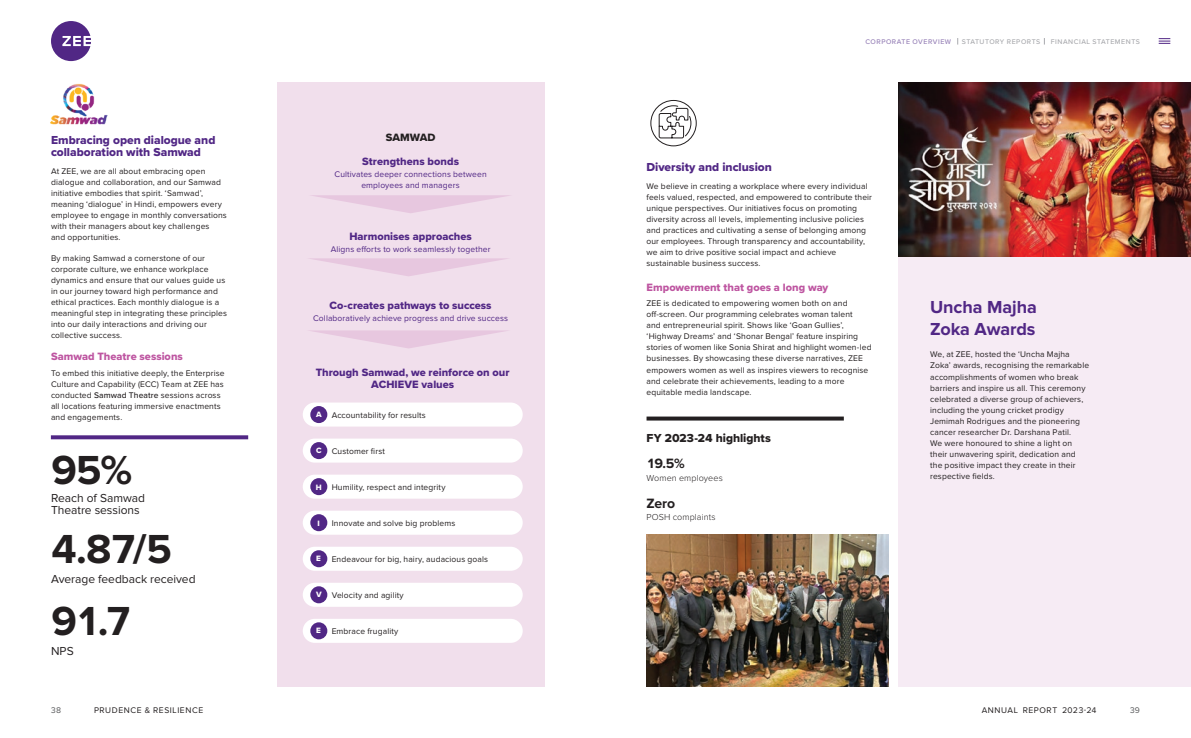
<style>
.page{position:relative;width:1191px;height:738px;background:#fff}
.page>*{position:absolute;margin:0;border:0;box-sizing:border-box;transform-origin:0 0}
.Call_Out_01_BIG{font:700 42px "Proxima Nova";color:#231f20}
.Paragraph_Style_1{font:700 18px/21.6px "Proxima Nova";letter-spacing:-.005em;color:#512785}
.Call_Out_4{font:700 14px "Proxima Nova";letter-spacing:-.01em;color:#231f20}
.Body_Head_01{font:12px/12px "Proxima Nova Extrabld";color:#512785}
.Body_Copy{font:12px/12px "Proxima Nova";color:#231f20}
.Body_Head_01-2{font:12px "Proxima Nova Extrabld";letter-spacing:-.005em;color:#231f20}
.Body_Head_02{font:11px/12px "Proxima Nova Extrabld";color:#512785;text-align:center}
.Body_Head_02-2{font:11px "Proxima Nova Extrabld";color:#be55a1}
.Body_Head_02-3{font:11px "Proxima Nova Extrabld";letter-spacing:.005em;color:#231f20}
.Call_Out_Copy{font:300 9px "Proxima Nova";letter-spacing:.01em;color:#231f20}
.Body_Copy-2{font:8.5px/11px "Proxima Nova";letter-spacing:.015em;color:#231f20}
.Body_Copy-3{font:8.5px/11px "Proxima Nova";letter-spacing:.015em;color:#512785;text-align:center}
.Body_Copy-4{font:8.5px "Proxima Nova";letter-spacing:.07em;color:#231f20}
.t1{font:8.5px "Proxima Nova";color:#57585a}
.Body_Head_01-3{font:8px "Proxima Nova Extrabld";color:#fff}
.t2{font:500 7px "Proxima Nova";letter-spacing:.075em;color:#a8a9ad}
.t3{font:500 7px "Proxima Nova";letter-spacing:.075em;color:#957fb6}
.s1{font-weight:500}
</style>
<div class="page">
<div style="left:277px;top:82px;width:267px;height:604px;background:#f1dfec"></div>
<svg style="left:646px;top:416px;width:198px;height:4px"></svg>
<svg style="left:51px;top:435px;width:197px;height:4px"></svg>
<div style="left:898px;top:256px;width:293px;height:430px;background:#f6ebf4"></div>
<img style="left:898px;top:82px;width:293px;height:174px">
<div style="left:303px;top:402px;width:220px;height:24px;background:#fff;border-radius:12px"></div>
<div style="left:310px;top:405px;width:17px;height:18px;background:#512785;border-radius:50%"></div>
<div style="left:303px;top:438px;width:220px;height:24px;background:#fff;border-radius:12px"></div>
<div style="left:310px;top:441px;width:17px;height:18px;background:#512785;border-radius:50%"></div>
<div style="left:303px;top:474px;width:220px;height:24px;background:#fff;border-radius:12px"></div>
<div style="left:310px;top:477px;width:17px;height:18px;background:#512785;border-radius:50%"></div>
<div style="left:303px;top:510px;width:220px;height:24px;background:#fff;border-radius:12px"></div>
<div style="left:310px;top:513px;width:17px;height:18px;background:#512785;border-radius:50%"></div>
<div style="left:303px;top:546px;width:220px;height:24px;background:#fff;border-radius:12px"></div>
<div style="left:310px;top:549px;width:17px;height:18px;background:#512785;border-radius:50%"></div>
<div style="left:303px;top:582px;width:220px;height:24px;background:#fff;border-radius:12px"></div>
<div style="left:310px;top:585px;width:17px;height:18px;background:#512785;border-radius:50%"></div>
<div style="left:303px;top:618px;width:220px;height:24px;background:#fff;border-radius:12px"></div>
<div style="left:310px;top:621px;width:17px;height:18px;background:#512785;border-radius:50%"></div>
<svg style="left:311px;top:195px;width:199px;height:18px"></svg>
<svg style="left:309px;top:258px;width:199px;height:18px"></svg>
<svg style="left:309px;top:330px;width:199px;height:18px"></svg>
<svg style="left:650px;top:100px;width:47px;height:46px"></svg>
<img style="left:646px;top:534px;width:242px;height:152px">
<img style="left:50px;top:83px;width:58px;height:42px">
<svg style="left:51px;top:21px;width:40px;height:40px"></svg>
<svg style="left:1158px;top:38px;width:12px;height:6px"></svg>
<p class="Body_Head_01" style="left:51px;top:134px;width:166px">Embracing open dialogue and collaboration with Samwad</p>
<p class="Body_Copy-2" style="left:51px;top:166px;width:177px">At ZEE, we are all about embracing open dialogue and collaboration, and our Samwad initiative embodies that spirit. ‘Samwad’, meaning ‘dialogue’ in Hindi, empowers every employee to engage in monthly conversations with their managers about key challenges<br>and opportunities.</p>
<p class="Body_Copy-2" style="left:51px;top:253px;width:177px">By making Samwad a cornerstone of our corporate culture, we enhance workplace dynamics and ensure that our values guide us in our journey toward high performance and ethical practices. Each monthly dialogue is a meaningful step in integrating these principles into our daily interactions and driving our collective success.</p>
<p class="Body_Head_02-2" style="left:51px;top:348px;width:133px">Samwad Theatre sessions</p>
<p class="Body_Copy-2" style="left:51px;top:367px;width:175px">To embed this initiative deeply, the Enterprise Culture and Capability (ECC) Team at ZEE has conducted <span class="s1">Samwad Theatre</span> sessions across all locations featuring immersive enactments and engagements.</p>
<p class="Call_Out_01_BIG" style="left:51px;top:445px;width:83px">95%</p>
<p class="Body_Copy" style="left:51px;top:492px;width:96px">Reach of Samwad<br>Theatre sessions</p>
<p class="Call_Out_01_BIG" style="left:51px;top:524px;width:123px">4.87/5</p>
<p class="Body_Copy" style="left:51px;top:573px;width:146px">Average feedback received</p>
<p class="Call_Out_01_BIG" style="left:51px;top:596px;width:82px">91.7</p>
<p class="Body_Copy" style="left:51px;top:645px;width:24px">NPS</p>
<p class="Body_Head_02-3" style="left:386px;top:129px;width:51px">SAMWAD</p>
<p class="Body_Head_02" style="left:362px;top:155px;width:98px">Strengthens bonds</p>
<p class="Body_Copy-3" style="left:334px;top:169px;width:154px">Cultivates deeper connections between employees and managers</p>
<p class="Body_Head_02" style="left:349px;top:230px;width:124px">Harmonises approaches</p>
<p class="Body_Copy-3" style="left:331px;top:244px;width:161px">Aligns efforts to work seamlessly together</p>
<p class="Body_Head_02" style="left:330px;top:299px;width:163px">Co-creates pathways to success</p>
<p class="Body_Copy-3" style="left:313px;top:313px;width:196px">Collaboratively achieve progress and drive success</p>
<p class="Body_Head_02" style="left:316px;top:365px;width:195px">Through Samwad, we reinforce on our<br>ACHIEVE values</p>
<p class="Body_Head_01-3" style="left:316px;top:408px;width:7px">A</p>
<p class="Body_Copy-2" style="left:332px;top:409px;width:96px">Accountability for results</p>
<p class="Body_Head_01-3" style="left:316px;top:444px;width:7px">C</p>
<p class="Body_Copy-2" style="left:332px;top:445px;width:55px">Customer first</p>
<p class="Body_Head_01-3" style="left:316px;top:481px;width:7px">H</p>
<p class="Body_Copy-2" style="left:332px;top:481px;width:115px">Humility, respect and integrity</p>
<p class="Body_Head_01-3" style="left:317px;top:517px;width:4px">I</p>
<p class="Body_Copy-2" style="left:332px;top:517px;width:125px">Innovate and solve big problems</p>
<p class="Body_Head_01-3" style="left:316px;top:552px;width:6px">E</p>
<p class="Body_Copy-2" style="left:332px;top:553px;width:158px">Endeavour for big, hairy, audacious goals</p>
<p class="Body_Head_01-3" style="left:316px;top:588px;width:7px">V</p>
<p class="Body_Copy-2" style="left:332px;top:589px;width:74px">Velocity and agility</p>
<p class="Body_Head_01-3" style="left:316px;top:624px;width:6px">E</p>
<p class="Body_Copy-2" style="left:332px;top:625px;width:68px">Embrace frugality</p>
<p class="t3" style="left:865px;top:36px;width:87px">CORPORATE OVERVIEW</p>
<p class="t2" style="left:961px;top:36px;width:80px">STATUTORY REPORTS</p>
<p class="t2" style="left:1050px;top:36px;width:91px">FINANCIAL STATEMENTS</p>
<p class="Body_Head_01" style="left:646px;top:161px;width:127px">Diversity and inclusion</p>
<p class="Body_Copy-2" style="left:646px;top:181px;width:227px">We believe in creating a workplace where every individual feels valued, respected, and empowered to contribute their unique perspectives. Our initiatives focus on promoting diversity across all levels, implementing inclusive policies and practices and cultivating a sense of belonging among our employees. Through transparency and accountability, we aim to drive positive social impact and achieve sustainable business success.</p>
<p class="Body_Head_02-2" style="left:646px;top:279px;width:183px">Empowerment that goes a long way</p>
<p class="Body_Copy-2" style="left:646px;top:298px;width:226px">ZEE is dedicated to empowering women both on and off-screen. Our programming celebrates woman talent<br>and entrepreneurial spirit. Shows like ‘Goan Gullies’, ‘Highway Dreams’ and ‘Shonar Bengal’ feature inspiring stories of women like Sonia Shirat and highlight women-led businesses. By showcasing these diverse narratives, ZEE empowers women as well as inspires viewers to recognise and celebrate their achievements, leading to a more equitable media landscape.</p>
<p class="Body_Head_01-2" style="left:646px;top:428px;width:126px">FY 2023-24 highlights</p>
<p class="Call_Out_4" style="left:646px;top:454px;width:40px">19.5%</p>
<p class="Call_Out_Copy" style="left:646px;top:470px;width:78px">Women employees</p>
<p class="Call_Out_4" style="left:646px;top:494px;width:30px">Zero</p>
<p class="Call_Out_Copy" style="left:646px;top:509px;width:71px">POSH complaints</p>
<p class="Paragraph_Style_1" style="left:930px;top:297px;width:108px">Uncha Majha<br>Zoka Awards</p>
<p class="Body_Copy-2" style="left:930px;top:349px;width:160px">We, at ZEE, hosted the ‘Uncha Majha Zoka’ awards, recognising the remarkable accomplishments of women who break barriers and inspire us all. This ceremony celebrated a diverse group of achievers, including the young cricket prodigy Jemimah Rodrigues and the pioneering cancer researcher Dr. Darshana Patil.<br>We were honoured to shine a light on their unwavering spirit, dedication and the positive impact they create in their respective fields.</p>
<p class="t1" style="left:51px;top:705px;width:12px">38</p>
<p class="Body_Copy-4" style="left:94px;top:705px;width:111px">PRUDENCE &amp; RESILIENCE</p>
<p class="Body_Copy-4" style="left:981px;top:705px;width:116px">ANNUAL REPORT 2023-24</p>
<p class="t1" style="left:1129px;top:705px;width:12px">39</p>
</div>
